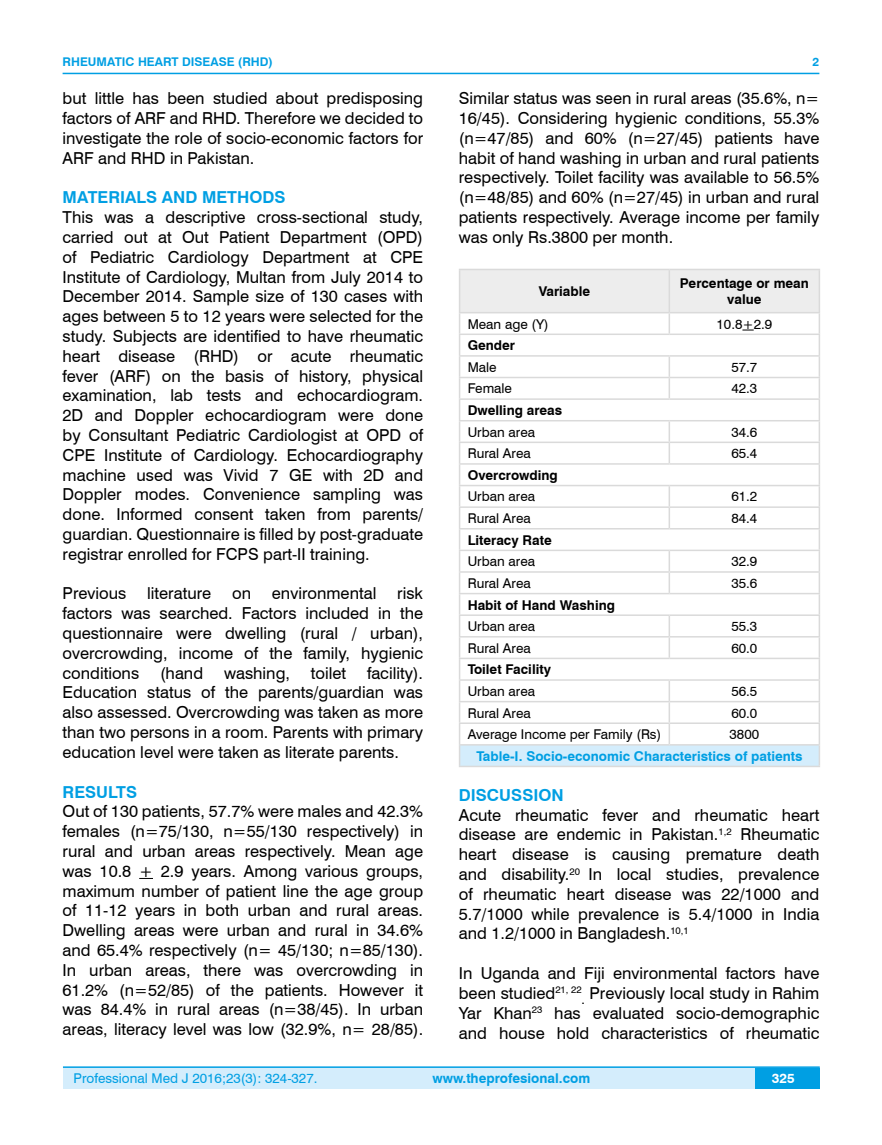
<style>
.page{position:relative;width:882px;height:1145px;background:#fff}
.page>*{position:absolute;margin:0;border:0;box-sizing:border-box;transform-origin:0 0}
.t1{font:16.5px/19.8px "Swiss 721 BT";color:#000;text-align:justify}
.t2{font:700 16.5px "Swiss 721 BT";color:#009fe3}
.t3{font:13.5px "Swiss 721 BT";color:#000}
.t4{font:700 13.5px/16.2px "Swiss 721 BT";color:#000;text-align:center}
.t5{font:700 13.5px "Swiss 721 BT";color:#009fe3}
.t6{font:13.5px "Swiss 721 BT";color:#009fe3}
.t7{font:700 13.5px "Swiss 721 BT";color:#fff}
.t8{font:700 12px "Swiss 721 BT";color:#009fe3}
</style>
<div class="page">
<div style="left:63px;top:1067px;width:756px;height:21px;background:#d4edfc"></div>
<hr style="left:63px;top:1066px;width:756px;height:2px;background:#009fe3">
<div style="left:754px;top:1068px;width:65px;height:20px;background:#009fe3"></div>
<hr style="left:63px;top:73px;width:756px;height:1px;background:#009fe3">
<svg style="left:139px;top:878px;width:14px;height:1px"></svg>
<hr style="left:458px;top:269px;width:211px;height:1px;background:#dadada">
<hr style="left:458px;top:270px;width:2px;height:42px;background:#dadada">
<hr style="left:458px;top:312px;width:211px;height:1px;background:#dadada">
<hr style="left:458px;top:313px;width:2px;height:20px;background:#dadada">
<hr style="left:458px;top:333px;width:211px;height:2px;background:#dadada">
<hr style="left:458px;top:335px;width:2px;height:20px;background:#dadada">
<hr style="left:458px;top:355px;width:211px;height:2px;background:#dadada">
<hr style="left:458px;top:357px;width:2px;height:20px;background:#dadada">
<hr style="left:458px;top:377px;width:211px;height:1px;background:#dadada">
<hr style="left:458px;top:378px;width:2px;height:20px;background:#dadada">
<hr style="left:458px;top:398px;width:211px;height:2px;background:#dadada">
<hr style="left:458px;top:400px;width:2px;height:20px;background:#dadada">
<hr style="left:458px;top:420px;width:211px;height:1px;background:#dadada">
<hr style="left:458px;top:421px;width:2px;height:20px;background:#dadada">
<hr style="left:458px;top:441px;width:211px;height:2px;background:#dadada">
<hr style="left:458px;top:443px;width:2px;height:20px;background:#dadada">
<hr style="left:458px;top:463px;width:211px;height:2px;background:#dadada">
<hr style="left:458px;top:465px;width:2px;height:20px;background:#dadada">
<hr style="left:458px;top:485px;width:211px;height:1px;background:#dadada">
<hr style="left:458px;top:486px;width:2px;height:20px;background:#dadada">
<hr style="left:458px;top:506px;width:211px;height:2px;background:#dadada">
<hr style="left:458px;top:508px;width:2px;height:20px;background:#dadada">
<hr style="left:458px;top:528px;width:211px;height:1px;background:#dadada">
<hr style="left:458px;top:529px;width:2px;height:20px;background:#dadada">
<hr style="left:458px;top:549px;width:211px;height:2px;background:#dadada">
<hr style="left:458px;top:551px;width:2px;height:20px;background:#dadada">
<hr style="left:458px;top:571px;width:211px;height:2px;background:#dadada">
<hr style="left:458px;top:573px;width:2px;height:20px;background:#dadada">
<hr style="left:458px;top:593px;width:211px;height:1px;background:#dadada">
<hr style="left:458px;top:594px;width:2px;height:20px;background:#dadada">
<hr style="left:458px;top:614px;width:211px;height:2px;background:#dadada">
<hr style="left:458px;top:616px;width:2px;height:20px;background:#dadada">
<hr style="left:458px;top:636px;width:211px;height:1px;background:#dadada">
<hr style="left:458px;top:637px;width:2px;height:20px;background:#dadada">
<hr style="left:458px;top:657px;width:211px;height:2px;background:#dadada">
<hr style="left:458px;top:659px;width:2px;height:20px;background:#dadada">
<hr style="left:458px;top:679px;width:211px;height:2px;background:#dadada">
<hr style="left:458px;top:681px;width:2px;height:20px;background:#dadada">
<hr style="left:458px;top:701px;width:211px;height:1px;background:#dadada">
<hr style="left:458px;top:702px;width:2px;height:20px;background:#dadada">
<hr style="left:458px;top:722px;width:211px;height:2px;background:#dadada">
<hr style="left:458px;top:724px;width:2px;height:20px;background:#dadada">
<hr style="left:458px;top:744px;width:211px;height:1px;background:#dadada">
<hr style="left:458px;top:745px;width:2px;height:20px;background:#dadada">
<hr style="left:458px;top:765px;width:211px;height:2px;background:#dadada">
<hr style="left:669px;top:765px;width:150px;height:2px;background:#dadada">
<svg style="left:460px;top:269px;width:359px;height:496px"></svg>
<p class="t8" style="left:63px;top:53px;width:212px">RHEUMATIC HEART DISEASE (RHD)</p>
<p class="t1" style="left:63px;top:88px;width:362px">but little has been studied about predisposing factors of ARF and RHD. Therefore we decided to investigate the role of socio-economic factors for ARF and RHD in Pakistan.</p>
<p class="t2" style="left:63px;top:186px;width:224px">MATERIALS AND METHODS</p>
<p class="t1" style="left:63px;top:207px;width:362px">This was a descriptive cross-sectional study, carried out at Out Patient Department (OPD) of Pediatric Cardiology Department at CPE Institute of Cardiology, Multan from July 2014 to December 2014. Sample size of 130 cases with ages between 5 to 12 years were selected for the study. Subjects are identified to have rheumatic heart disease (RHD) or acute rheumatic fever (ARF) on the basis of history, physical examination, lab tests and echocardiogram.<br>2D and Doppler echocardiogram were done by Consultant Pediatric Cardiologist at OPD of CPE Institute of Cardiology. Echocardiography machine used was Vivid 7 GE with 2D and Doppler modes. Convenience sampling was done. Informed consent taken from parents/ guardian. Questionnaire is filled by post-graduate registrar enrolled for FCPS part-II training.</p>
<p class="t1" style="left:63px;top:583px;width:65px">Previous</p>
<p class="t1" style="left:147px;top:583px;width:66px">literature</p>
<p class="t1" style="left:232px;top:583px;width:20px">on</p>
<p class="t1" style="left:272px;top:583px;width:106px">environmental</p>
<p class="t1" style="left:63px;top:583px;width:362px;text-indent:334px">risk factors was searched. Factors included in the questionnaire were dwelling (rural / urban), overcrowding, income of the family, hygienic conditions</p>
<p class="t1" style="left:63px;top:662px;width:362px;text-indent:304px">facility).<br>Education status of the parents/guardian was also assessed. Overcrowding was taken as more than two persons in a room. Parents with primary education level were taken as literate parents.</p>
<p class="t2" style="left:63px;top:780px;width:76px">RESULTS</p>
<p class="t1" style="left:63px;top:801px;width:362px">Out of 130 patients, 57.7% were males and 42.3% females (n=75/130, n=55/130 respectively) in rural and urban areas respectively. Mean age was 10.8 + 2.9 years. Among various groups, maximum number of patient line the age group of 11-12 years in both urban and rural areas.<br>Dwelling areas were urban and rural in 34.6% and 65.4% respectively (n= 45/130; n=85/130).<br>In urban areas, there was overcrowding in 61.2% (n=52/85) of the patients. However it was 84.4% in rural areas (n=38/45). In urban areas, literacy level was low (32.9%, n= 28/85).</p>
<p class="t1" style="left:160px;top:662px;width:45px">(hand</p>
<p class="t1" style="left:224px;top:662px;width:67px">washing,</p>
<p class="t1" style="left:311px;top:662px;width:37px">toilet</p>
<p class="t8" style="left:812px;top:53px;width:8px">2</p>
<p class="t1" style="left:458px;top:88px;width:362px">Similar status was seen in rural areas (35.6%, n= 16/45). Considering hygienic conditions, 55.3% (n=47/85) and 60% (n=27/45) patients have habit of hand washing in urban and rural patients respectively. Toilet facility was available to 56.5% (n=48/85) and 60% (n=27/45) in urban and rural patients respectively. Average income per family was only Rs.3800 per month.</p>
<p class="t4" style="left:538px;top:283px;width:53px">Variable</p>
<p class="t4" style="left:679px;top:275px;width:130px">Percentage or mean value</p>
<p class="t3" style="left:467px;top:314px;width:82px">Mean age (Y)</p>
<p class="t3" style="left:716px;top:314px;width:57px">10.8+2.9</p>
<p class="t4" style="left:467px;top:337px;width:49px">Gender</p>
<p class="t3" style="left:467px;top:358px;width:30px">Male</p>
<p class="t3" style="left:731px;top:358px;width:27px">57.7</p>
<p class="t3" style="left:467px;top:379px;width:46px">Female</p>
<p class="t3" style="left:731px;top:379px;width:27px">42.3</p>
<p class="t4" style="left:467px;top:402px;width:96px">Dwelling areas</p>
<p class="t3" style="left:467px;top:422px;width:69px">Urban area</p>
<p class="t3" style="left:731px;top:422px;width:27px">34.6</p>
<p class="t3" style="left:467px;top:444px;width:65px">Rural Area</p>
<p class="t3" style="left:731px;top:444px;width:27px">65.4</p>
<p class="t4" style="left:467px;top:466px;width:92px">Overcrowding</p>
<p class="t3" style="left:467px;top:487px;width:69px">Urban area</p>
<p class="t3" style="left:731px;top:487px;width:27px">61.2</p>
<p class="t3" style="left:467px;top:509px;width:65px">Rural Area</p>
<p class="t3" style="left:731px;top:509px;width:27px">84.4</p>
<p class="t4" style="left:467px;top:531px;width:85px">Literacy Rate</p>
<p class="t3" style="left:467px;top:552px;width:69px">Urban area</p>
<p class="t3" style="left:731px;top:552px;width:27px">32.9</p>
<p class="t3" style="left:467px;top:574px;width:65px">Rural Area</p>
<p class="t3" style="left:731px;top:574px;width:27px">35.6</p>
<p class="t4" style="left:467px;top:596px;width:149px">Habit of Hand Washing</p>
<p class="t3" style="left:467px;top:617px;width:69px">Urban area</p>
<p class="t3" style="left:731px;top:617px;width:27px">55.3</p>
<p class="t3" style="left:467px;top:638px;width:65px">Rural Area</p>
<p class="t3" style="left:731px;top:638px;width:27px">60.0</p>
<p class="t4" style="left:467px;top:661px;width:85px">Toilet Facility</p>
<p class="t3" style="left:467px;top:682px;width:69px">Urban area</p>
<p class="t3" style="left:731px;top:682px;width:27px">56.5</p>
<p class="t3" style="left:467px;top:703px;width:65px">Rural Area</p>
<p class="t3" style="left:731px;top:703px;width:27px">60.0</p>
<p class="t3" style="left:467px;top:725px;width:195px">Average Income per Family (Rs)</p>
<p class="t3" style="left:729px;top:725px;width:31px">3800</p>
<p class="t5" style="left:476px;top:746px;width:327px">Table-I. Socio-economic Characteristics of patients</p>
<p class="t2" style="left:458px;top:783px;width:106px">DISCUSSION</p>
<p class="t1" style="left:458px;top:804px;width:362px">Acute rheumatic fever and rheumatic heart disease are endemic in Pakistan.<sup>1,2</sup> Rheumatic heart disease is causing premature death and disability.<sup>20</sup> In local studies, prevalence of rheumatic heart disease was 22/1000 and 5.7/1000 while prevalence is 5.4/1000 in India and 1.2/1000 in Bangladesh.<sup>10,1</sup></p>
<p class="t1" style="left:458px;top:962px;width:362px">In Uganda and Fiji environmental factors have been studied<sup>21,</sup> <sup>22</sup><sub>.</sub> Previously local study in Rahim Yar Khan<sup>23</sup> has evaluated socio-demographic and house hold characteristics of rheumatic</p>
<p class="t6" style="left:74px;top:1069px;width:245px">Professional Med J 2016;23(3): 324-327.</p>
<p class="t5" style="left:432px;top:1069px;width:159px">www.theprofesional.com</p>
<p class="t7" style="left:771px;top:1069px;width:24px">325</p>
</div>
